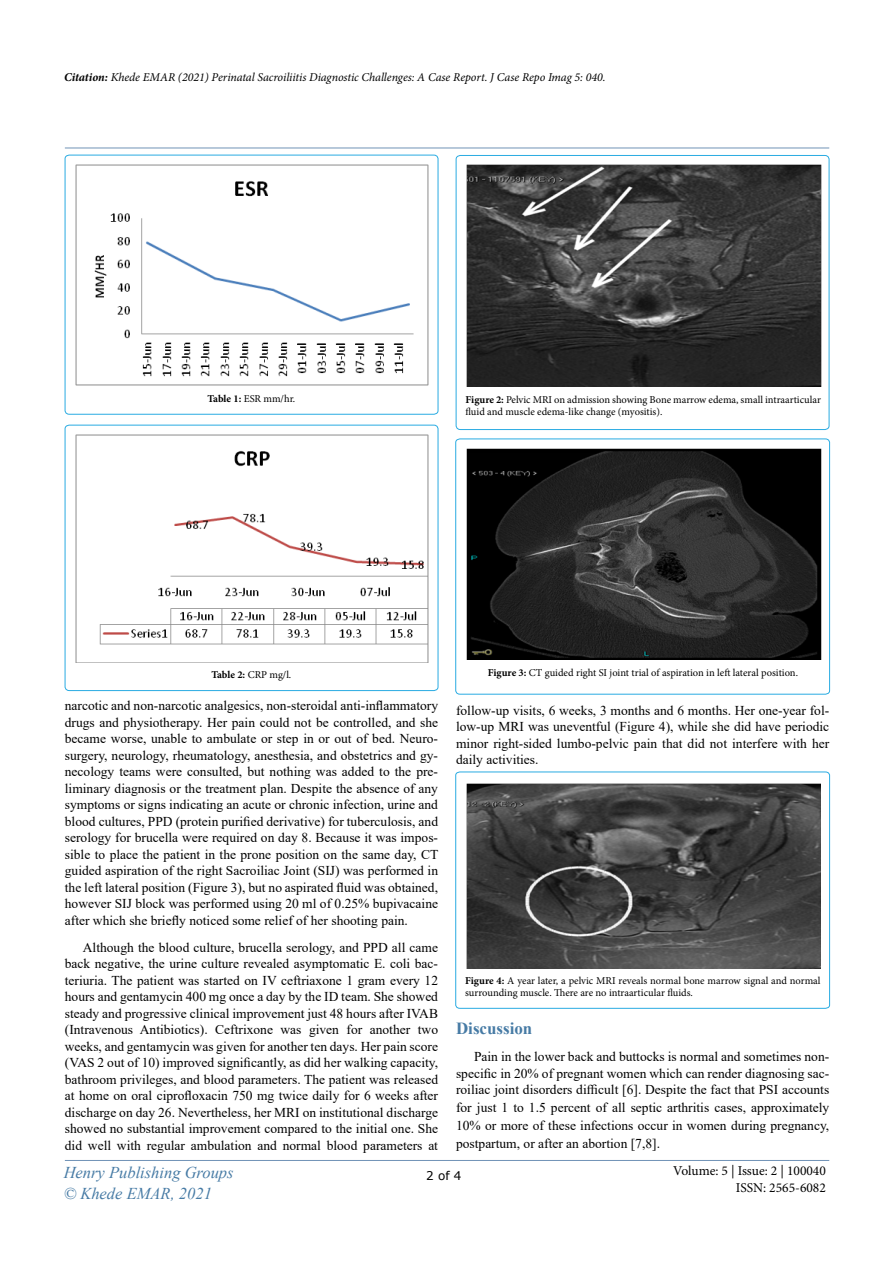
<style>
.page{position:relative;width:893px;height:1263px;background:#fff}
.page>*{position:absolute;margin:0;border:0;box-sizing:border-box;transform-origin:0 0}
.t1{font:700 16.95px "Times New Roman";color:#477ba5}
.t2{font:italic 16.5px/21px "Times New Roman";color:#477ba5}
.t3{font:13.5px/16.5px "Times New Roman";color:#000;text-align:justify}
.t4{font:13.5px/16.2px "Minion Pro";color:#000;text-align:right}
.t5{font:italic 12px "Minion Pro";letter-spacing:-.005em;color:#000}
.t6{font:12px "MS Reference Sans Serif";color:#000}
.t7{font:10.5px/12px "Minion Pro";color:#000}
.s1{font-weight:700}
</style>
<div class="page">
<hr style="left:65px;top:148px;width:764px;height:1px;background:#7193b6">
<hr style="left:65px;top:1160px;width:764px;height:1px;background:#7193b6">
<div style="left:65px;top:155px;width:373px;height:259px;border:1px solid #29abe2;border-radius:4px"></div>
<div style="left:65px;top:425px;width:373px;height:266px;border:1px solid #29abe2;border-radius:4px"></div>
<img style="left:75px;top:164px;width:353px;height:222px">
<img style="left:75px;top:435px;width:353px;height:228px">
<div style="left:456px;top:155px;width:373px;height:275px;border:1px solid #29abe2;border-radius:4px"></div>
<svg style="left:455px;top:438px;width:375px;height:256px"></svg>
<svg style="left:455px;top:771px;width:375px;height:238px"></svg>
<img style="left:467px;top:165px;width:354px;height:222px">
<img style="left:467px;top:448px;width:354px;height:212px">
<img style="left:466px;top:783px;width:355px;height:186px">
<p class="t5" style="left:64px;top:69px;width:543px"><span class="s1">Citation:</span> Khede EMAR (2021) Perinatal Sacroiliitis Diagnostic Challenges: A Case Report. J Case Repo Imag 5: 040.</p>
<p class="t7" style="left:207px;top:393px;width:89px"><span class="s1">Table 1:</span> ESR mm/hr.</p>
<p class="t7" style="left:465px;top:394px;width:357px"><span class="s1">Figure 2:</span> Pelvic MRI on admission showing Bone marrow edema, small intraarticular fluid and muscle edema-like change (myositis).</p>
<p class="t7" style="left:211px;top:669px;width:82px"><span class="s1">Table 2:</span> CRP mg/l.</p>
<p class="t3" style="left:65px;top:697px;width:375px">narcotic and non-narcotic analgesics, non-steroidal anti-inflammatory drugs and physiotherapy. Her pain could not be controlled, and she became worse, unable to ambulate or step in or out of bed. Neuro&shy;surgery, neurology, rheumatology, anesthesia, and obstetrics and gy&shy;necology teams were consulted, but nothing was added to the pre&shy;liminary diagnosis or the treatment plan. Despite the absence of any symptoms or signs indicating an acute or chronic infection, urine and blood cultures, PPD (protein purified derivative) for tuberculosis, and serology for brucella were required on day 8. Because it was impos&shy;sible to place the patient in the prone position on the same day, CT guided aspiration of the right Sacroiliac Joint (SIJ) was performed in the left lateral position (Figure 3), but no aspirated fluid was obtained, however SIJ block was performed using 20 ml of 0.25% bupivacaine after which she briefly noticed some relief of her shooting pain.</p>
<p class="t3" style="left:65px;top:938px;width:375px;text-indent:18px">Although the blood culture, brucella serology, and PPD all came back negative, the urine culture revealed asymptomatic E. coli bac&shy;teriuria. The patient was started on IV ceftriaxone 1 gram every 12 hours and gentamycin 400 mg once a day by the ID team. She showed steady and progressive clinical improvement just 48 hours after IVAB (Intravenous Antibiotics). Ceftrixone was given for another two weeks, and gentamycin was given for another ten days. Her pain score (VAS 2 out of 10) improved significantly, as did her walking capacity, bathroom privileges, and blood parameters. The patient was released at home on oral ciprofloxacin 750 mg twice daily for 6 weeks after discharge on day 26. Nevertheless, her MRI on institutional discharge showed no substantial improvement compared to the initial one. She did well with regular ambulation and normal blood parameters at</p>
<p class="t7" style="left:488px;top:667px;width:312px"><span class="s1">Figure 3:</span> CT guided right SI joint trial of aspiration in left lateral position.</p>
<p class="t3" style="left:456px;top:701px;width:375px">follow-up visits, 6 weeks, 3 months and 6 months. Her one-year fol&shy;low-up MRI was uneventful (Figure 4), while she did have periodic minor right-sided lumbo-pelvic pain that did not interfere with her daily activities.</p>
<p class="t7" style="left:465px;top:975px;width:357px"><span class="s1">Figure 4:</span> A year later, a pelvic MRI reveals normal bone marrow signal and normal surrounding muscle. There are no intraarticular fluids.</p>
<p class="t1" style="left:456px;top:1016px;width:78px">Discussion</p>
<p class="t3" style="left:456px;top:1048px;width:375px;text-indent:18px">Pain in the lower back and buttocks is normal and sometimes non&shy;specific in 20% of pregnant women which can render diagnosing sac&shy;roiliac joint disorders difficult [6]. Despite the fact that PSI accounts</p>
<p class="t3" style="left:456px;top:1098px;width:375px;line-height:18px">for just 1 to 1.5 percent of all septic arthritis cases, approximately 10% or more of these infections occur in women during pregnancy, postpartum, or after an abortion [7,8].</p>
<p class="t2" style="left:64px;top:1161px;width:171px">Henry Publishing Groups © Khede EMAR, 2021</p>
<p class="t4" style="left:673px;top:1163px;width:154px">Volume: 5 | Issue: 2 | 100040<br>ISSN: 2565-6082</p>
<p class="t6" style="left:426px;top:1167px;width:37px">2 of 4</p>
</div>
